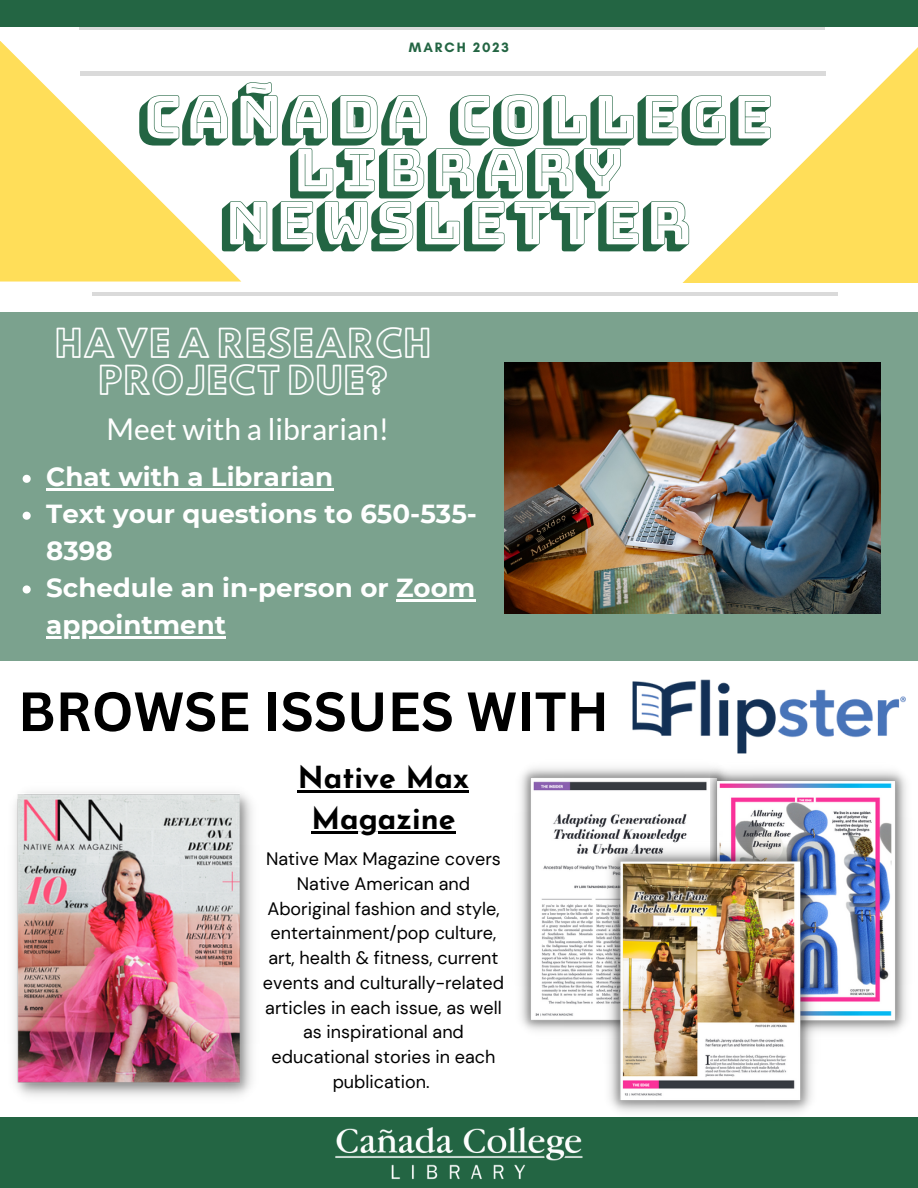
<style>
.page{position:relative;width:918px;height:1188px;background:#fff}
.page>*{position:absolute;margin:0;border:0;box-sizing:border-box;transform-origin:0 0}
.t1{font:59.25px/52.9px "Bungee Shade";color:#236543;text-align:center}
.t2{font:700 54px "Canva Sans";color:#000}
.t3{font:34.5px/37.2px "Hussar Ekologiczne 1";letter-spacing:.045em;color:#fff;text-align:center}
.t4{font:700 30.3px/41.7px "Josefin Sans";color:#000;text-align:center}
.t5{font:30px "Lato";color:#fff}
.t6{font:700 26.1px/36.9px "Montserrat";color:#fff}
.t7{font:18px/24.8px "DM Sans";color:#000;text-align:center}
.t8{font:700 13.8px "Glacial Indifference";letter-spacing:.14em;color:#236543}
</style>
<div class="page">
<svg style="left:0;top:41px;width:241px;height:240px;fill:#ffde59"></svg>
<svg style="left:682px;top:47px;width:236px;height:236px;fill:#ffde5f"></svg>
<hr style="left:79px;top:26px;width:746px;height:3px;background:#000">
<hr style="left:80px;top:72px;width:746px;height:3px;background:#000">
<div style="left:0;top:0;width:918px;height:26px;background:#236543"></div>
<hr style="left:92px;top:293px;width:746px;height:3px;background:#000">
<div style="left:0;top:1117px;width:918px;height:71px;background:#236543"></div>
<img style="left:335px;top:1127px;width:248px;height:53px">
<div style="left:0;top:313px;width:918px;height:348px;background:#7ba28e"></div>
<img style="left:505px;top:362px;width:376px;height:251px">
<svg style="left:23px;top:475px;width:8px;height:8px"></svg>
<hr style="left:46px;top:489px;width:287px;height:2px;background:#fff">
<svg style="left:23px;top:512px;width:8px;height:8px"></svg>
<svg style="left:23px;top:585px;width:8px;height:9px"></svg>
<hr style="left:396px;top:599px;width:79px;height:3px;background:#fff">
<hr style="left:46px;top:636px;width:180px;height:2px;background:#fff">
<img style="left:14px;top:792px;width:239px;height:305px">
<img style="left:633px;top:679px;width:272px;height:74px">
<img style="left:520px;top:767px;width:191px;height:264px">
<img style="left:711px;top:767px;width:196px;height:265px">
<img style="left:600px;top:841px;width:221px;height:271px">
<hr style="left:298px;top:790px;width:171px;height:2px;background:#000">
<hr style="left:311px;top:832px;width:145px;height:2px;background:#000">
<p class="t8" style="left:409px;top:39px;width:102px">MARCH 2023</p>
<h1 class="t1" style="left:137px;top:91px;width:636px">CAÑADA COLLEGE<br>LIBRARY<br>NEWSLETTER</h1>
<h3 class="t3" style="left:56px;top:328px;width:377px">HAVE A RESEARCH<br>PROJECT DUE?</h3>
<h3 class="t5" style="left:107px;top:411px;width:284px">Meet with a librarian!</h3>
<h3 class="t6" style="left:46px;top:458px;width:432px">Chat with a Librarian<br>Text your questions to 650-535-<br>8398<br>Schedule an in-person or Zoom appointment</h3>
<h2 class="t2" style="left:18px;top:673px;width:593px">BROWSE ISSUES WITH</h2>
<h3 class="t4" style="left:298px;top:759px;width:173px">Native Max<br>Magazine</h3>
<p class="t7" style="left:263px;top:847px;width:243px">Native Max Magazine covers<br>Native American and<br>Aboriginal fashion and style, entertainment/pop culture, art, health &amp; fitness, current events and culturally-related articles in each issue, as well as inspirational and educational stories in each publication.</p>
</div>
